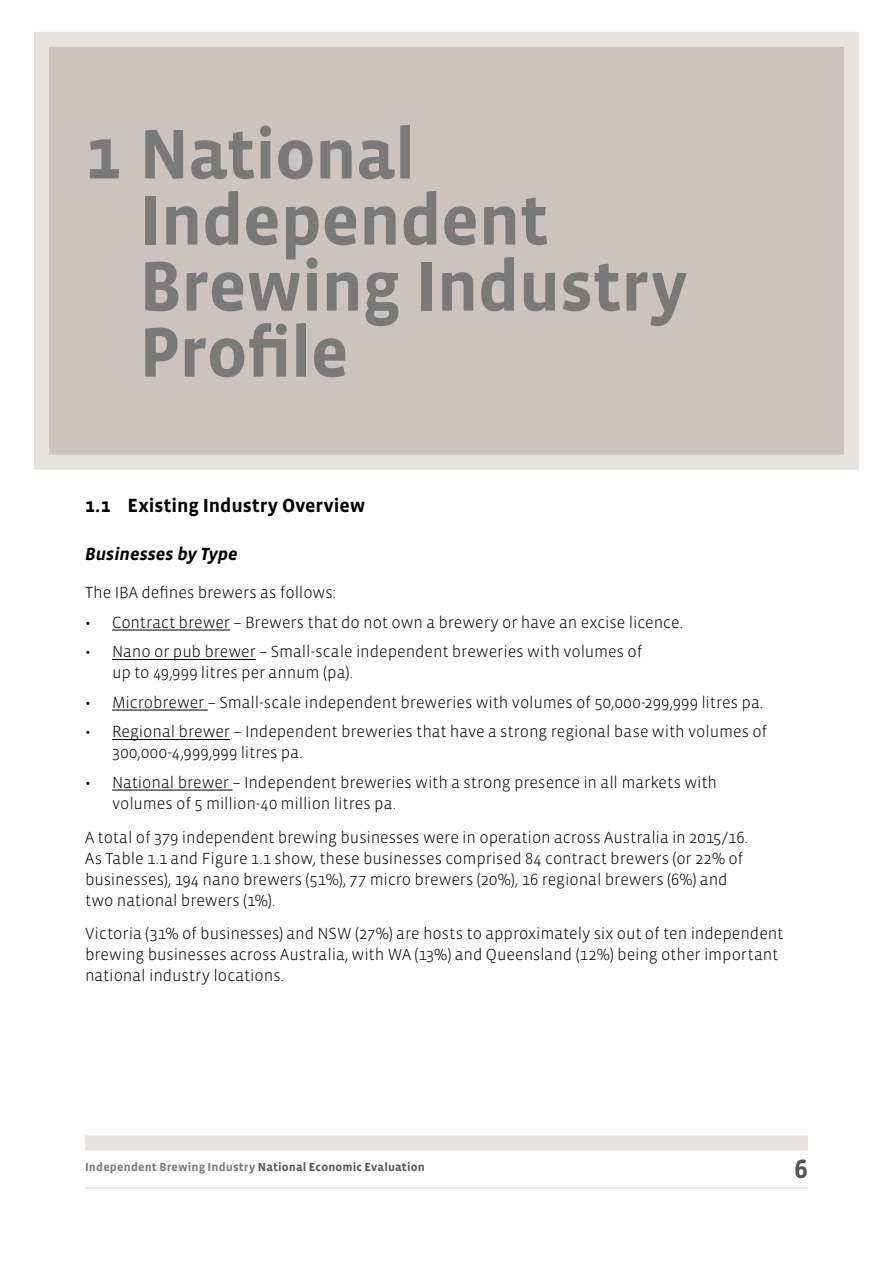
<style>
.page{position:relative;width:893px;height:1263px;background:#fff}
.page>*{position:absolute;margin:0;border:0;box-sizing:border-box;transform-origin:0 0}
.t1{font:700 72px/66px "Vista Sans";letter-spacing:-.015em;color:#7a7979}
.t2{font:700 27px "Vista Sans";color:#575555}
.t3{font:700 19.5px "Vista Sans";color:#000}
.t4{font:italic 700 18px "Vista Sans";color:#000}
.t5{font:300 16.5px/21px "Vista Sans";letter-spacing:-.005em;color:#000}
.t6{font:700 12px "Vista Sans";letter-spacing:.015em;color:#7a7979}
.s1{color:#575555}
</style>
<div class="page">
<div style="left:85px;top:1135px;width:723px;height:15px;background:#e7e3e1"></div>
<hr style="left:85px;top:1187px;width:723px;height:2px;background:#e7e3e1">
<hr style="left:112px;top:630px;width:118px;height:1px;background:#000">
<hr style="left:112px;top:659px;width:144px;height:1px;background:#000">
<hr style="left:112px;top:710px;width:96px;height:1px;background:#000">
<hr style="left:112px;top:739px;width:118px;height:1px;background:#000">
<hr style="left:112px;top:790px;width:120px;height:1px;background:#000">
<div style="left:34px;top:32px;width:825px;height:438px;background:#cbc3c0;border:15px solid #e7e3e1"></div>
<h1 class="t1" style="left:139px;top:123px;width:550px;text-indent:-54px">1 National<br>Independent<br>Brewing Industry<br>Profile</h1>
<p class="t3" style="left:85px;top:495px;width:282px">1.1 Existing Industry Overview</p>
<p class="t4" style="left:85px;top:545px;width:154px">Businesses by Type</p>
<p class="t5" style="left:85px;top:583px;width:252px">The IBA defines brewers as follows:</p>
<p class="t5" style="left:85px;top:612px;width:599px">• Contract brewer – Brewers that do not own a brewery or have an excise licence.</p>
<p class="t5" style="left:112px;top:642px;width:532px;text-indent:-27px">• Nano or pub brewer – Small-scale independent breweries with volumes of up to 49,999 litres per annum (pa).</p>
<p class="t5" style="left:85px;top:692px;width:680px">• Microbrewer – Small-scale independent breweries with volumes of 50,000-299,999 litres pa.</p>
<p class="t5" style="left:112px;top:722px;width:657px;text-indent:-27px">• Regional brewer – Independent breweries that have a strong regional base with volumes of<br>300,000-4,999,999 litres pa.</p>
<p class="t5" style="left:112px;top:772px;width:607px;text-indent:-27px">• National brewer – Independent breweries with a strong presence in all markets with volumes of 5 million-40 million litres pa.</p>
<p class="t5" style="left:85px;top:827px;width:664px">A total of 379 independent brewing businesses were in operation across Australia in 2015/16.<br>As Table 1.1 and Figure 1.1 show, these businesses comprised 84 contract brewers (or 22% of businesses), 194 nano brewers (51%), 77 micro brewers (20%), 16 regional brewers (6%) and two national brewers (1%).</p>
<p class="t5" style="left:85px;top:924px;width:700px">Victoria (31% of businesses) and NSW (27%) are hosts to approximately six out of ten independent brewing businesses across Australia, with WA (13%) and Queensland (12%) being other important national industry locations.</p>
<p class="t6" style="left:85px;top:1161px;width:341px">Independent Brewing Industry <span class="s1">National Economic Evaluation</span></p>
<h2 class="t2" style="left:794px;top:1155px;width:15px">6</h2>
</div>
